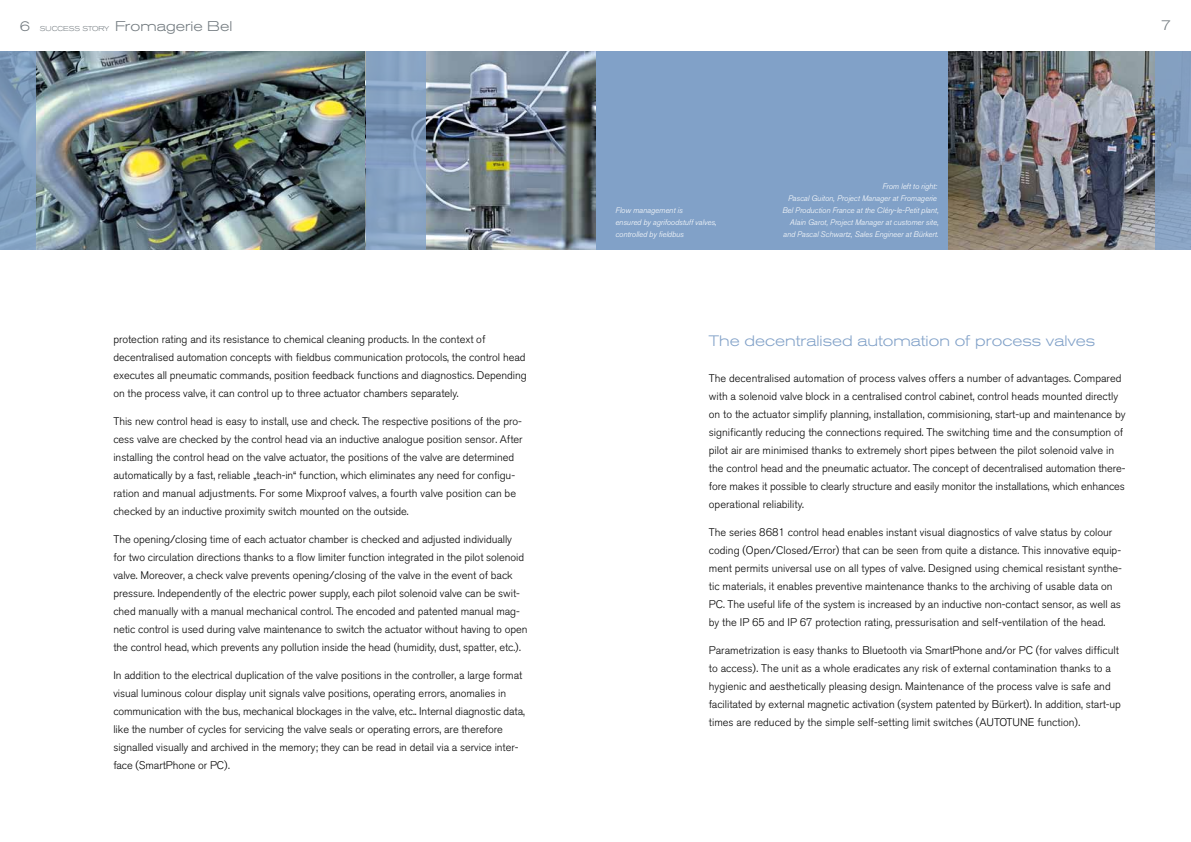
<style>
.page{position:relative;width:1191px;height:842px;background:#fff}
.page>*{position:absolute;margin:0;border:0;box-sizing:border-box;transform-origin:0 0}
.t1{font:300 expanded 15px "Akzidenz Grotesk BQ";color:#81a1c8}
.t2{font:300 expanded 14px "Akzidenz Grotesk BQ";color:#727a7f}
.t3{font:300 11px/18px "Akzidenz Grotesk BQ";letter-spacing:-.005em;color:#000}
.t4{font:italic 300 8px/12px "Akzidenz Grotesk BQ";letter-spacing:-.005em;color:#fff;text-align:right}
.s1{font-size:7px}
</style>
<div class="page">
<img style="left:36px;top:51px;width:559px;height:198px">
<div style="left:595px;top:51px;width:354px;height:198px;background:#81a1c8"></div>
<img style="left:425px;top:51px;width:119px;height:198px">
<img style="left:949px;top:51px;width:206px;height:198px">
<svg style="left:0;top:51px;width:36px;height:198px;background:#7e9bbb"></svg>
<svg style="left:1155px;top:51px;width:36px;height:198px;background:#819bbc"></svg>
<svg style="left:366px;top:51px;width:59px;height:198px;background:#849fc0"></svg>
<p class="t2" style="left:20px;top:18px;width:214px">6 <span class="s1">SUCCESS STORY</span> Fromagerie Bel</p>
<p class="t2" style="left:1161px;top:17px;width:12px">7</p>
<p class="t3" style="left:113px;top:330px;width:415px">protection rating and its resistance to chemical cleaning products. In the context of decentralised automation concepts with fieldbus communication protocols, the control head executes all pneumatic commands, position feedback functions and diagnostics. Depending on the process valve, it can control up to three actuator chambers separately.</p>
<p class="t3" style="left:113px;top:412px;width:411px">This new control head is easy to install, use and check. The respective positions of the pro&shy;cess valve are checked by the control head via an inductive analogue position sensor. After installing the control head on the valve actuator, the positions of the valve are determined automatically by a fast, reliable „teach-in“ function, which eliminates any need for configu&shy;ration and manual adjustments. For some Mixproof valves, a fourth valve position can be checked by an inductive proximity switch mounted on the outside.</p>
<p class="t3" style="left:113px;top:530px;width:415px">The opening/closing time of each actuator chamber is checked and adjusted individually<br>for two circulation directions thanks to a flow limiter function integrated in the pilot solenoid valve. Moreover, a check valve prevents opening/closing of the valve in the event of back pressure. Independently of the electric power supply, each pilot solenoid valve can be swit&shy;ched manually with a manual mechanical control. The encoded and patented manual mag&shy;netic control is used during valve maintenance to switch the actuator without having to open the control head, which prevents any pollution inside the head (humidity, dust, spatter, etc.).</p>
<p class="t3" style="left:113px;top:666px;width:413px">In addition to the electrical duplication of the valve positions in the controller, a large format visual luminous colour display unit signals valve positions, operating errors, anomalies in communication with the bus, mechanical blockages in the valve, etc.. Internal diagnostic data, like the number of cycles for servicing the valve seals or operating errors, are therefore signalled visually and archived in the memory; they can be read in detail via a service inter&shy;face (SmartPhone or PC).</p>
<p class="t4" style="left:615px;top:205px;width:103px;text-align:left">Flow management is<br>ensured by agrifoodstuff valves, controlled by fieldbus</p>
<p class="t4" style="left:782px;top:181px;width:158px">From left to right:<br>Pascal Guiton, Project Manager at Fromagerie Bel Production France at the Cléry-le-Petit plant, Alain Garot, Project Manager at customer site, and Pascal Schwartz, Sales Engineer at Bürkert.</p>
<h1 class="t1" style="left:709px;top:332px;width:388px">The decentralised automation of process valves</h1>
<p class="t3" style="left:709px;top:369px;width:418px">The decentralised automation of process valves offers a number of advantages. Compared with a solenoid valve block in a centralised control cabinet, control heads mounted directly on to the actuator simplify planning, installation, commisioning, start-up and maintenance by significantly reducing the connections required. The switching time and the consumption of pilot air are minimised thanks to extremely short pipes between the pilot solenoid valve in the control head and the pneumatic actuator. The concept of decentralised automation there&shy;fore makes it possible to clearly structure and easily monitor the installations, which enhances operational reliability.</p>
<p class="t3" style="left:709px;top:523px;width:414px">The series 8681 control head enables instant visual diagnostics of valve status by colour coding (Open/Closed/Error) that can be seen from quite a distance. This innovative equip&shy;ment permits universal use on all types of valve. Designed using chemical resistant synthe&shy;tic materials, it enables preventive maintenance thanks to the archiving of usable data on PC. The useful life of the system is increased by an inductive non-contact sensor, as well as by the IP 65 and IP 67 protection rating, pressurisation and self-ventilation of the head.</p>
<p class="t3" style="left:709px;top:641px;width:413px">Parametrization is easy thanks to Bluetooth via SmartPhone and/or PC (for valves difficult to access). The unit as a whole eradicates any risk of external contamination thanks to a hygienic and aesthetically pleasing design. Maintenance of the process valve is safe and facilitated by external magnetic activation (system patented by Bürkert). In addition, start-up times are reduced by the simple self-setting limit switches (AUTOTUNE function).</p>
</div>
